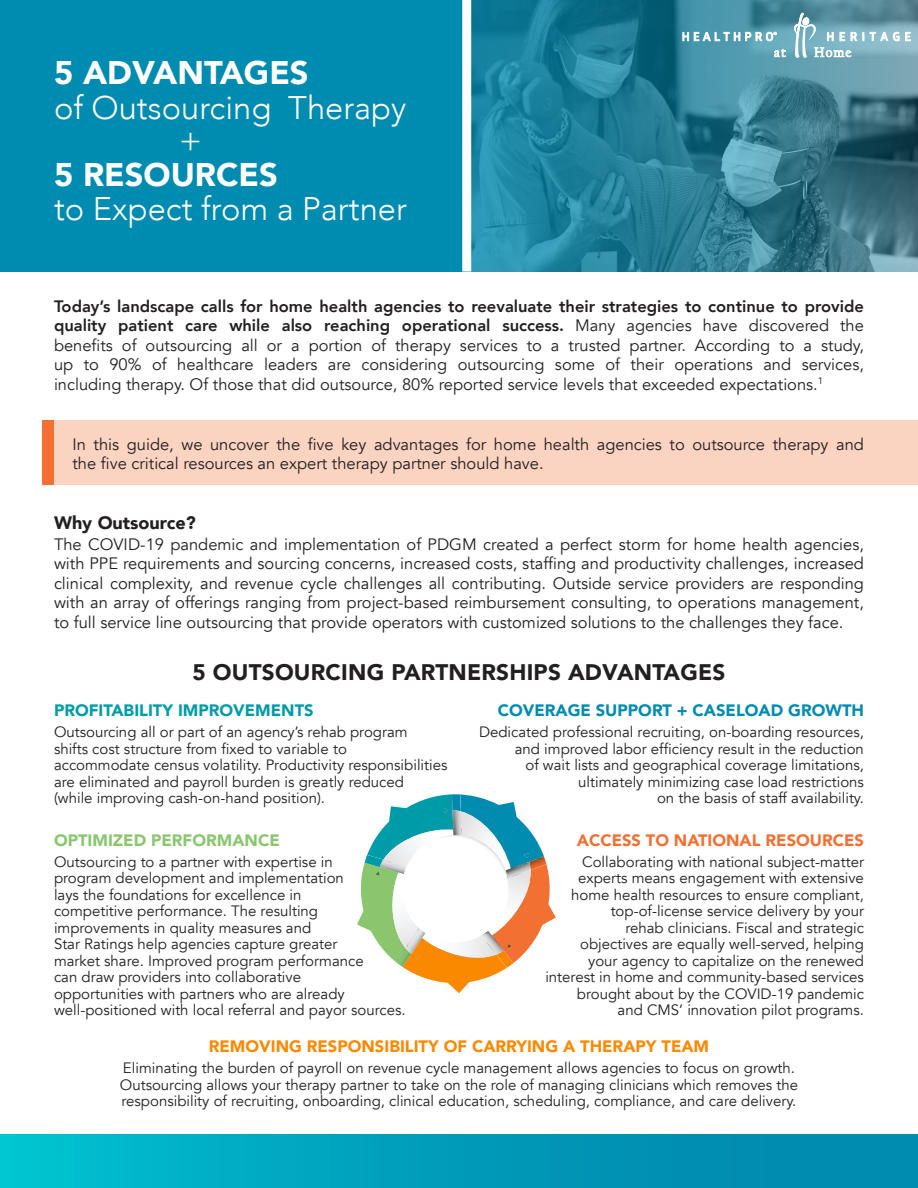
<style>
.page{position:relative;width:918px;height:1188px;background:#fff}
.page>*{position:absolute;margin:0;border:0;box-sizing:border-box;transform-origin:0 0}
.t1{font:300 34.35px "Avenir";color:#fff}
.t2{font:300 32.7px "Avenir";color:#fff}
.t3{font:900 32.7px "Avenir";color:#fff}
.t4{font:900 22.5px "Avenir";letter-spacing:.01em;color:#231f20}
.t5{font:900 18px "Avenir";color:#231f20}
.t6{font:16.5px/19.5px "Avenir";color:#231f20;text-align:justify}
.t7{font:900 16.5px "Avenir";color:#fa8900}
.t8{font:900 16.5px "Avenir";color:#008bb0}
.t9{font:900 16.5px "Avenir";color:#f37032}
.t10{font:900 16.5px "Avenir";color:#009ba8}
.t11{font:900 16.5px "Avenir";color:#8ac66f}
.t12{font:15px/16.5px "Avenir";color:#231f20}
.t13{font:3.3px "DejaVu Sans";color:#fff}
.s1{font-weight:800}
</style>
<div class="page">
<div style="left:0;top:1134px;width:918px;height:54px;background:linear-gradient(to right,#00becd,#0081aa)"></div>
<div style="left:54px;top:420px;width:864px;height:65px;background:#fbd3c1"></div>
<svg style="left:357px;top:794px;width:199px;height:199px"></svg>
<svg style="left:0;top:0;width:918px;height:272px;background:#1786a3"></svg>
<svg style="left:683px;top:32px;width:90px;height:9px"></svg>
<svg style="left:870px;top:32px;width:29px;height:9px"></svg>
<svg style="left:905px;top:32px;width:5px;height:9px"></svg>
<svg style="left:774px;top:49px;width:12px;height:8px"></svg>
<svg style="left:793px;top:13px;width:64px;height:45px"></svg>
<div style="left:462px;top:0;width:9px;height:272px;background:#fff"></div>
<p class="t3" style="left:54px;top:45px;width:256px">5 ADVANTAGES</p>
<p class="t2" style="left:54px;top:88px;width:354px">of Outsourcing Therapy</p>
<p class="t1" style="left:179px;top:119px;width:24px">+</p>
<p class="t3" style="left:54px;top:146px;width:225px">5 RESOURCES</p>
<p class="t2" style="left:54px;top:190px;width:354px">to Expect from a Partner</p>
<p class="t13" style="left:773px;top:31px;width:5px">®</p>
<p class="t6" style="left:54px;top:297px;width:812px"><span class="s1">Today’s landscape calls for home health agencies to reevaluate their strategies to continue to provide quality patient care while also reaching operational success.</span> Many agencies have discovered the benefits of outsourcing all or a portion of therapy services to a trusted partner. According to a study, up to 90% of healthcare leaders are considering outsourcing some of their operations and services, including therapy. Of those that did outsource, 80% reported service levels that exceeded expectations.<sup>1</sup></p>
<p class="t6" style="left:72px;top:435px;width:793px">In this guide, we uncover the five key advantages for home health agencies to outsource therapy and the five critical resources an expert therapy partner should have.</p>
<p class="t5" style="left:54px;top:507px;width:143px">Why Outsource?</p>
<p class="t6" style="left:54px;top:535px;width:812px">The COVID-19 pandemic and implementation of PDGM created a perfect storm for home health agencies, with PPE requirements and sourcing concerns, increased costs, staffing and productivity challenges, increased clinical complexity, and revenue cycle challenges all contributing. Outside service providers are responding with an array of offerings ranging from project-based reimbursement consulting, to operations management, to full service line outsourcing that provide operators with customized solutions to the challenges they face.</p>
<p class="t4" style="left:192px;top:653px;width:535px">5 OUTSOURCING PARTNERSHIPS ADVANTAGES</p>
<p class="t8" style="left:498px;top:696px;width:368px">COVERAGE SUPPORT + CASELOAD GROWTH</p>
<p class="t12" style="left:479px;top:724px;width:386px;text-align:right">Dedicated professional recruiting, on-boarding resources, and improved labor efficiency result in the reduction<br>of wait lists and geographical coverage limitations, ultimately minimizing case load restrictions</p>
<p class="t12" style="left:657px;top:790px;width:208px">on the basis of staff availability.</p>
<p class="t10" style="left:54px;top:696px;width:261px">PROFITABILITY IMPROVEMENTS</p>
<p class="t12" style="left:54px;top:724px;width:395px">Outsourcing all or part of an agency’s rehab program<br>shifts cost structure from fixed to variable to<br>accommodate census volatility. Productivity responsibilities are eliminated and payroll burden is greatly reduced<br>(while improving cash-on-hand position).</p>
<p class="t11" style="left:54px;top:826px;width:227px">OPTIMIZED PERFORMANCE</p>
<p class="t12" style="left:54px;top:853px;width:280px">Outsourcing to a partner with expertise in</p>
<p class="t12" style="left:54px;top:870px;width:291px">program development and implementation</p>
<p class="t12" style="left:54px;top:886px;width:249px">lays the foundations for excellence in</p>
<p class="t12" style="left:54px;top:903px;width:266px">competitive performance. The resulting improvements in quality measures and</p>
<p class="t12" style="left:54px;top:936px;width:285px">Star Ratings help agencies capture greater</p>
<p class="t12" style="left:54px;top:952px;width:311px">market share. Improved program performance</p>
<p class="t12" style="left:54px;top:969px;width:249px">can draw providers into collaborative</p>
<p class="t12" style="left:54px;top:986px;width:353px">opportunities with partners who are already well-positioned with local referral and payor sources.</p>
<p class="t9" style="left:577px;top:826px;width:289px">ACCESS TO NATIONAL RESOURCES</p>
<p class="t12" style="left:582px;top:853px;width:283px">Collaborating with national subject-matter</p>
<p class="t12" style="left:578px;top:870px;width:287px">experts means engagement with extensive</p>
<p class="t12" style="left:571px;top:886px;width:294px">home health resources to ensure compliant,</p>
<p class="t12" style="left:611px;top:903px;width:255px">top-of-license service delivery by your</p>
<p class="t12" style="left:625px;top:919px;width:240px">rehab clinicians. Fiscal and strategic</p>
<p class="t12" style="left:580px;top:936px;width:285px">objectives are equally well-served, helping</p>
<p class="t12" style="left:588px;top:952px;width:277px">your agency to capitalize on the renewed</p>
<p class="t12" style="left:545px;top:969px;width:320px">interest in home and community-based services</p>
<p class="t12" style="left:577px;top:986px;width:289px">brought about by the COVID-19 pandemic</p>
<p class="t12" style="left:618px;top:1002px;width:248px">and CMS’ innovation pilot programs.</p>
<p class="t7" style="left:209px;top:1032px;width:502px">REMOVING RESPONSIBILITY OF CARRYING A THERAPY TEAM</p>
<p class="t12" style="left:120px;top:1060px;width:680px">Eliminating the burden of payroll on revenue cycle management allows agencies to focus on growth.<br>Outsourcing allows your therapy partner to take on the role of managing clinicians which removes the responsibility of recruiting, onboarding, clinical education, scheduling, compliance, and care delivery.</p>
</div>
